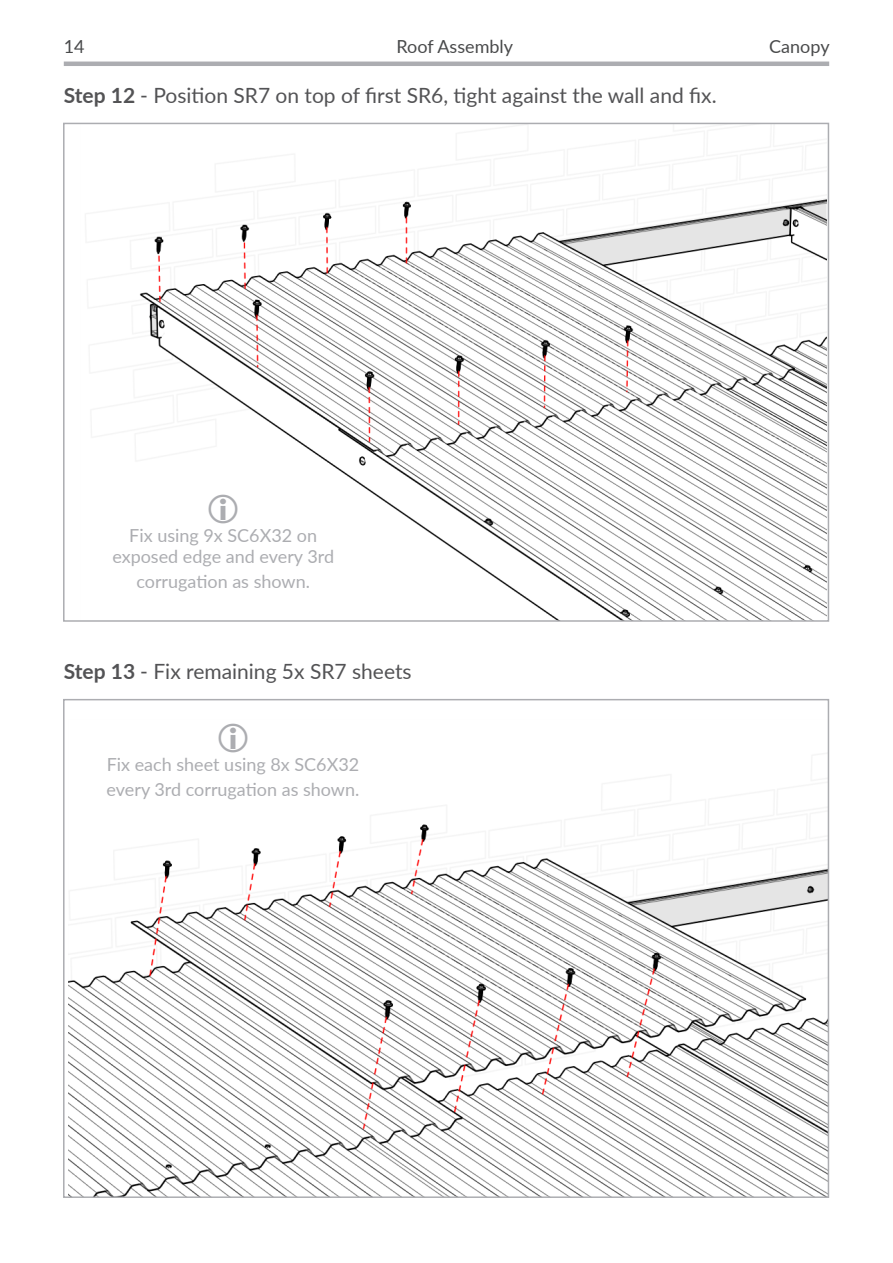
<style>
.page{position:relative;width:893px;height:1263px;background:#fff}
.page>*{position:absolute;margin:0;border:0;box-sizing:border-box;transform-origin:0 0}
.t1{font:21px "Lato";color:#535355}
.t2{font:18px/21.6px "Lato";color:#acadb1;text-align:center}
.t3{font:18px "Lato";color:#494a4b}
.s1{font-weight:700}
</style>
<div class="page">
<hr style="left:64px;top:62px;width:765px;height:4px;background:#acadb1">
<img style="left:68px;top:824px;width:758px;height:371px">
<img style="left:139px;top:199px;width:687px;height:420px">
<svg style="left:209px;top:494px;width:29px;height:29px"></svg>
<p class="t3" style="left:397px;top:33px;width:118px">Roof Assembly</p>
<p class="t3" style="left:64px;top:33px;width:22px">14</p>
<p class="t3" style="left:769px;top:33px;width:62px">Canopy</p>
<p class="t1" style="left:64px;top:81px;width:654px"><span class="s1">Step 12</span> - Position SR7 on top of first SR6, tight against the wall and fix.</p>
<p class="t2" style="left:112px;top:523px;width:223px">Fix using 9x SC6X32 on exposed edge and every 3rd</p>
<p class="t2" style="left:136px;top:570px;width:175px">corrugation as shown.</p>
<p class="t1" style="left:64px;top:657px;width:349px"><span class="s1">Step 13</span> - Fix remaining 5x SR7 sheets</p>
<p class="t2" style="left:107px;top:751px;width:254px;line-height:25.2px;text-align:left">Fix each sheet using 8x SC6X32 every 3rd corrugation as shown.</p>
</div>
